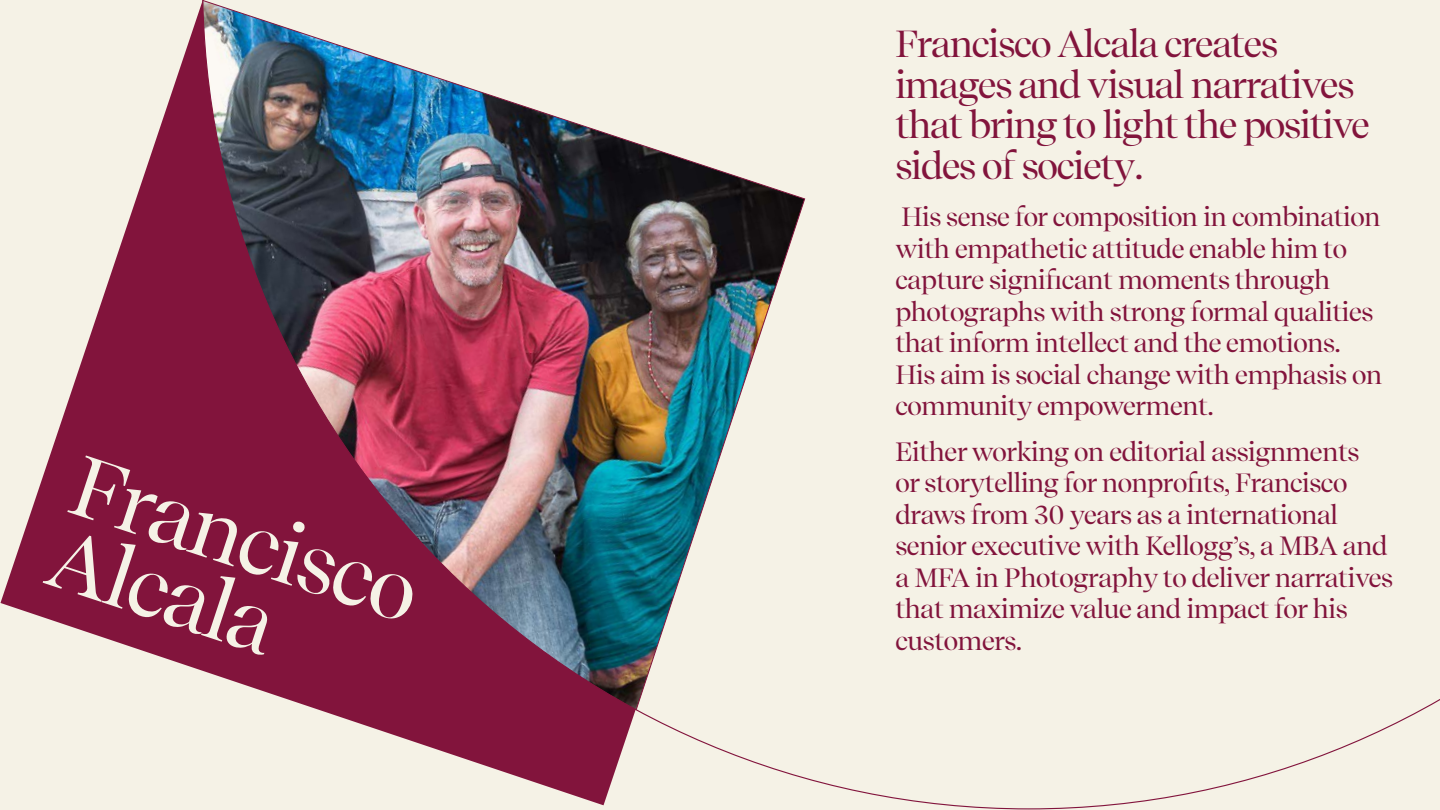
<style>
.page{position:relative;width:1440px;height:810px;background:#fff}
.page>*{position:absolute;margin:0;border:0;box-sizing:border-box;transform-origin:0 0}
.t1{font:84.75px/74.7px "Recife Display Web";color:#f5f2e6}
.t2{font:37.5px/40.5px "Recife Display Web";letter-spacing:-.03em;color:#82143c}
.t3{font:26.25px/31.5px "Recife Display Web";letter-spacing:-.015em;color:#82143c}
</style>
<div class="page">
<svg style="left:0;top:0;width:202px;height:805px;background:#c5969f"></svg>
<img style="left:202px;top:0;width:1238px;height:809px">
<h1 class="t1" style="left:86px;top:447px;width:361px;rotate:18deg">Francisco<br>Alcala</h1>
<h2 class="t2" style="left:896px;top:24px;width:476px">Francisco Alcala creates images and visual narratives that bring to light the positive sides of society.</h2>
<p class="t3" style="left:896px;top:201px;width:488px">His sense for composition in combination with empathetic attitude enable him to capture significant moments through photographs with strong formal qualities that inform intellect and the emotions.<br>His aim is social change with emphasis on community empowerment.</p>
<p class="t3" style="left:896px;top:436px;width:499px">Either working on editorial assignments<br>or storytelling for nonprofits, Francisco draws from 30 years as a international senior executive with Kellogg’s, a MBA and a MFA in Photography to deliver narratives that maximize value and impact for his customers.</p>
</div>
